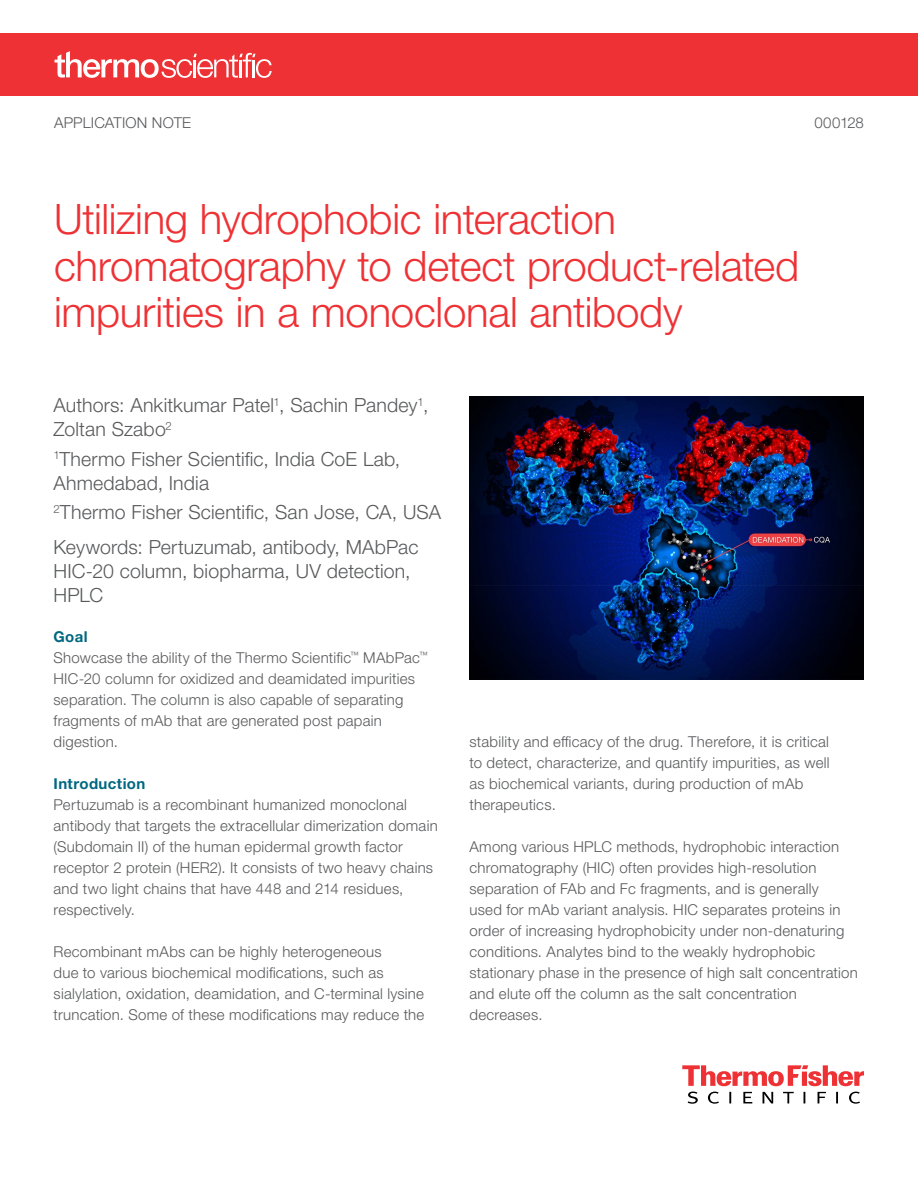
<style>
.page{position:relative;width:918px;height:1188px;background:#fff}
.page>*{position:absolute;margin:0;border:0;box-sizing:border-box;transform-origin:0 0}
.t1{font:300 42px/46.5px "Helvetica Neue LTW1 G";letter-spacing:-.005em;color:#ee3134}
.t2{font:300 19.5px/24px "Helvetica Neue LTW1 G";letter-spacing:.01em;color:#58595b}
.t3{font:300 15px/21px "Helvetica Neue LTW1 G";letter-spacing:.015em;color:#58595b}
.t4{font:700 15px "Helvetica Neue LTW1 G";letter-spacing:.025em;color:#006880}
.s1{font-weight:700;color:#006880}
</style>
<div class="page">
<svg style="left:682px;top:1065px;width:182px;height:21px"></svg>
<svg style="left:688px;top:1092px;width:172px;height:12px"></svg>
<div style="left:0;top:33px;width:918px;height:63px;background:#ee3134"></div>
<svg style="left:55px;top:51px;width:217px;height:27px"></svg>
<img style="left:469px;top:396px;width:395px;height:283px">
<p class="t3" style="left:54px;top:112px;width:139px">APPLICATION NOTE</p>
<p class="t3" style="left:814px;top:112px;width:51px">000128</p>
<h1 class="t1" style="left:54px;top:196px;width:747px">Utilizing hydrophobic interaction chromatography to detect product-related impurities in a monoclonal antibody</h1>
<h2 class="t2" style="left:54px;top:393px;width:376px">Authors: Ankitkumar Patel<sup>1</sup>, Sachin Pandey<sup>1</sup>,<br>Zoltan Szabo<sup>2</sup></h2>
<h2 class="t2" style="left:54px;top:447px;width:348px"><sup>1</sup>Thermo Fisher Scientific, India CoE Lab,<br>Ahmedabad, India</h2>
<h2 class="t2" style="left:54px;top:495px;width:389px;line-height:34.8px"><sup>2</sup>Thermo Fisher Scientific, San Jose, CA, USA<br>Keywords: Pertuzumab, antibody, MAbPac</h2>
<h2 class="t2" style="left:54px;top:559px;width:359px">HIC-20 column, biopharma, UV detection,<br>HPLC</h2>
<p class="t3" style="left:54px;top:626px;width:376px"><span class="s1">Goal<br></span>Showcase the ability of the Thermo Scientific<sup>™</sup> MAbPac<sup>™ </sup>HIC-20 column for oxidized and deamidated impurities separation. The column is also capable of separating fragments of mAb that are generated post papain digestion.</p>
<p class="t4" style="left:54px;top:774px;width:93px">Introduction</p>
<p class="t3" style="left:54px;top:794px;width:386px">Pertuzumab is a recombinant humanized monoclonal antibody that targets the extracellular dimerization domain (Subdomain II) of the human epidermal growth factor receptor 2 protein (HER2). It consists of two heavy chains and two light chains that have 448 and 214 residues, respectively.</p>
<p class="t3" style="left:54px;top:941px;width:372px">Recombinant mAbs can be highly heterogeneous<br>due to various biochemical modifications, such as sialylation, oxidation, deamidation, and C-terminal lysine truncation. Some of these modifications may reduce the</p>
<p class="t3" style="left:470px;top:731px;width:362px">stability and efficacy of the drug. Therefore, it is critical to detect, characterize, and quantify impurities, as well as biochemical variants, during production of mAb therapeutics.</p>
<p class="t3" style="left:470px;top:836px;width:390px">Among various HPLC methods, hydrophobic interaction chromatography (HIC) often provides high-resolution separation of FAb and Fc fragments, and is generally<br>used for mAb variant analysis. HIC separates proteins in order of increasing hydrophobicity under non-denaturing conditions. Analytes bind to the weakly hydrophobic stationary phase in the presence of high salt concentration and elute off the column as the salt concentration decreases.</p>
</div>
